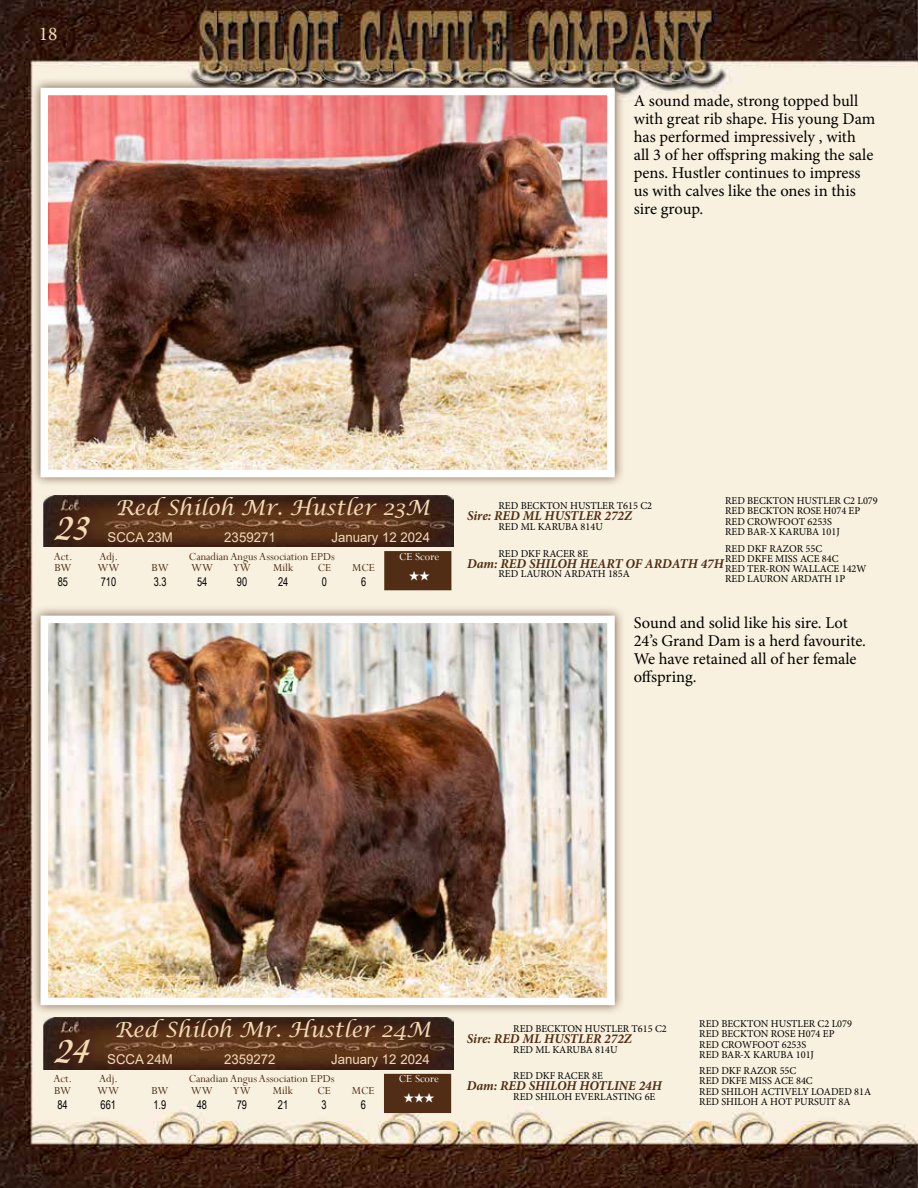
<style>
.page{position:relative;width:918px;height:1188px;background:#fff}
.page>*{position:absolute;margin:0;border:0;box-sizing:border-box;transform-origin:0 0}
.t1{font:37.5px "Lydian Cursive BT";color:#f3dbb6;scale:.89 1}
.t2{font:italic 21px "Lucida Calligraphy";color:#f3dbb6}
.t3{font:19.5px "Minion Pro";color:#f3dbb6}
.t4{font:16.5px/18px "Minion Pro";letter-spacing:-.005em;color:#000}
.t5{font:italic 700 13.5px "Minion Pro";color:#502d14}
.t6{font:13.5px "Arial";color:#f3dbb6}
.t7{font:12px "Perpetua";color:#502d14}
.t8{font:12px "Arial Narrow";color:#000;scale:.94 1}
.t9{font:12px "Perpetua";color:#fff}
.t10{font:10.5px/16.6px "Minion Pro";color:#000}
</style>
<div class="page">
<img style="left:0;top:0;width:918px;height:1188px">
<div style="left:30px;top:78px;width:595px;height:409px;background:#502d14;opacity:.75"></div>
<img style="left:49px;top:97px;width:557px;height:371px">
<div style="left:40px;top:88px;width:575px;height:389px;border:8px solid #fff"></div>
<div style="left:30px;top:605px;width:595px;height:410px;background:#502d14;opacity:.75"></div>
<img style="left:49px;top:625px;width:557px;height:371px">
<div style="left:40px;top:616px;width:575px;height:389px;border:8px solid #fff"></div>
<img style="left:43px;top:495px;width:411px;height:51px">
<img style="left:43px;top:1018px;width:410px;height:51px">
<div style="left:384px;top:551px;width:67px;height:39px;background:#502d14"></div>
<div style="left:384px;top:1074px;width:67px;height:39px;background:#502d14"></div>
<h3 class="t3" style="left:39px;top:21px;width:20px">18</h3>
<h3 class="t4" style="left:634px;top:92px;width:243px">A sound made, strong topped bull with great rib shape. His young Dam has performed impressively , with all 3 of her offspring making the sale pens. Hustler continues to impress us with calves like the ones in this sire group.</h3>
<h1 class="t1" style="left:57px;top:502px;width:41px">23</h1>
<h2 class="t2" style="left:116px;top:494px;width:316px">Red Shiloh Mr. Hustler 23M</h2>
<p class="t6" style="left:108px;top:528px;width:67px">SCCA 23M</p>
<p class="t6" style="left:224px;top:528px;width:53px">2359271</p>
<p class="t6" style="left:331px;top:528px;width:100px">January 12 2024</p>
<p class="t7" style="left:54px;top:549px;width:20px">Act.</p>
<p class="t7" style="left:99px;top:549px;width:20px">Adj.</p>
<p class="t7" style="left:189px;top:549px;width:147px">Canadian Angus Association EPDs</p>
<p class="t9" style="left:399px;top:549px;width:42px">CE Score</p>
<p class="t7" style="left:54px;top:560px;width:19px">BW</p>
<p class="t7" style="left:98px;top:560px;width:24px">WW</p>
<p class="t7" style="left:152px;top:560px;width:19px">BW</p>
<p class="t7" style="left:191px;top:560px;width:24px">WW</p>
<p class="t7" style="left:233px;top:560px;width:19px">YW</p>
<p class="t7" style="left:273px;top:560px;width:22px">Milk</p>
<p class="t7" style="left:318px;top:560px;width:15px">CE</p>
<p class="t7" style="left:352px;top:560px;width:24px">MCE</p>
<p class="t8" style="left:58px;top:573px;width:12px">85</p>
<p class="t8" style="left:101px;top:573px;width:18px">710</p>
<p class="t8" style="left:154px;top:573px;width:15px">3.3</p>
<p class="t8" style="left:197px;top:573px;width:12px">54</p>
<p class="t8" style="left:237px;top:573px;width:12px">90</p>
<p class="t8" style="left:278px;top:573px;width:12px">24</p>
<p class="t8" style="left:322px;top:573px;width:7px">0</p>
<p class="t8" style="left:361px;top:573px;width:7px">6</p>
<p class="t10" style="left:725px;top:493px;width:154px">RED BECKTON HUSTLER C2 L079</p>
<p class="t10" style="left:499px;top:498px;width:155px">RED BECKTON HUSTLER T615 C2</p>
<p class="t10" style="left:725px;top:502px;width:137px">RED BECKTON ROSE H074 EP</p>
<p class="t5" style="left:467px;top:506px;width:167px">Sire: RED ML HUSTLER 272Z</p>
<p class="t10" style="left:725px;top:513px;width:109px">RED CROWFOOT 6253S</p>
<p class="t10" style="left:499px;top:518px;width:106px">RED ML KARUBA 814U</p>
<p class="t10" style="left:725px;top:523px;width:116px">RED BAR-X KARUBA 101J<br>RED DKF RAZOR 55C</p>
<p class="t10" style="left:499px;top:545px;width:91px">RED DKF RACER 8E</p>
<p class="t10" style="left:725px;top:550px;width:115px">RED DKFE MISS ACE 84C</p>
<p class="t5" style="left:467px;top:554px;width:258px">Dam: RED SHILOH HEART OF ARDATH 47H</p>
<p class="t10" style="left:725px;top:561px;width:143px">RED TER-RON WALLACE 142W</p>
<p class="t10" style="left:499px;top:566px;width:133px">RED LAURON ARDATH 185A</p>
<p class="t10" style="left:725px;top:571px;width:122px">RED LAURON ARDATH 1P</p>
<h3 class="t4" style="left:634px;top:613px;width:234px">Sound and solid like his sire. Lot<br>24’s Grand Dam is a herd favourite.<br>We have retained all of her female offspring.</h3>
<h1 class="t1" style="left:56px;top:1025px;width:41px">24</h1>
<h2 class="t2" style="left:114px;top:1017px;width:318px">Red Shiloh Mr. Hustler 24M</h2>
<p class="t6" style="left:107px;top:1050px;width:67px">SCCA 24M</p>
<p class="t6" style="left:224px;top:1050px;width:53px">2359272</p>
<p class="t6" style="left:331px;top:1050px;width:100px">January 12 2024</p>
<p class="t10" style="left:513px;top:1020px;width:155px">RED BECKTON HUSTLER T615 C2</p>
<p class="t5" style="left:467px;top:1029px;width:167px">Sire: RED ML HUSTLER 272Z</p>
<p class="t10" style="left:513px;top:1041px;width:106px">RED ML KARUBA 814U</p>
<p class="t7" style="left:54px;top:1071px;width:20px">Act.</p>
<p class="t7" style="left:99px;top:1071px;width:20px">Adj.</p>
<p class="t7" style="left:189px;top:1071px;width:147px">Canadian Angus Association EPDs</p>
<p class="t9" style="left:399px;top:1071px;width:42px">CE Score</p>
<p class="t7" style="left:54px;top:1083px;width:19px">BW</p>
<p class="t7" style="left:97px;top:1083px;width:24px">WW</p>
<p class="t7" style="left:151px;top:1083px;width:19px">BW</p>
<p class="t7" style="left:191px;top:1083px;width:24px">WW</p>
<p class="t7" style="left:233px;top:1083px;width:19px">YW</p>
<p class="t7" style="left:273px;top:1083px;width:22px">Milk</p>
<p class="t7" style="left:317px;top:1083px;width:15px">CE</p>
<p class="t7" style="left:352px;top:1083px;width:24px">MCE</p>
<p class="t8" style="left:57px;top:1096px;width:12px">84</p>
<p class="t8" style="left:101px;top:1096px;width:18px">661</p>
<p class="t8" style="left:154px;top:1096px;width:15px">1.9</p>
<p class="t8" style="left:197px;top:1096px;width:12px">48</p>
<p class="t8" style="left:237px;top:1096px;width:12px">79</p>
<p class="t8" style="left:278px;top:1096px;width:12px">21</p>
<p class="t8" style="left:322px;top:1096px;width:7px">3</p>
<p class="t8" style="left:361px;top:1096px;width:7px">6</p>
<p class="t10" style="left:513px;top:1068px;width:91px">RED DKF RACER 8E</p>
<p class="t5" style="left:467px;top:1076px;width:197px">Dam: RED SHILOH HOTLINE 24H</p>
<p class="t10" style="left:513px;top:1089px;width:144px">RED SHILOH EVERLASTING 6E</p>
<p class="t10" style="left:699px;top:1015px;width:154px">RED BECKTON HUSTLER C2 L079</p>
<p class="t10" style="left:699px;top:1025px;width:137px">RED BECKTON ROSE H074 EP</p>
<p class="t10" style="left:699px;top:1036px;width:109px">RED CROWFOOT 6253S</p>
<p class="t10" style="left:699px;top:1046px;width:116px">RED BAR-X KARUBA 101J<br>RED DKF RAZOR 55C</p>
<p class="t10" style="left:699px;top:1073px;width:115px">RED DKFE MISS ACE 84C</p>
<p class="t10" style="left:699px;top:1084px;width:173px">RED SHILOH ACTIVELY LOADED 81A</p>
<p class="t10" style="left:699px;top:1093px;width:153px">RED SHILOH A HOT PURSUIT 8A</p>
</div>
